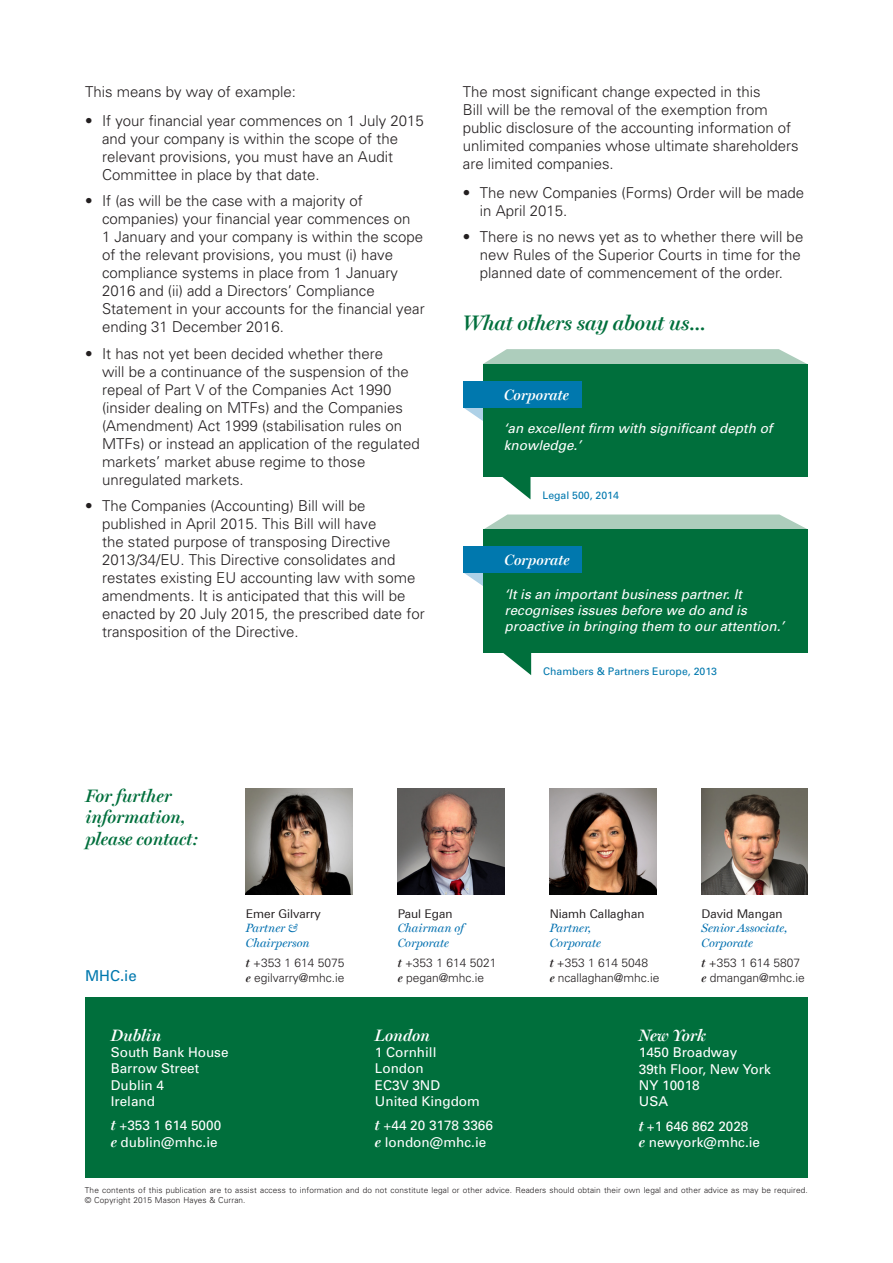
<style>
.page{position:relative;width:893px;height:1263px;background:#fff}
.page>*{position:absolute;margin:0;border:0;box-sizing:border-box;transform-origin:0 0}
.Sub_Head{font:italic 600 21px "Miller Display";color:#006f3c}
.Sub-Sub_head{font:italic 600 18px/21.6px "Miller Display";color:#006f3c}
.t1{font:italic 600 16.5px "Miller Display";color:#fff}
.Body_Bullets{font:300 15px/18px "Univers";color:#231f20}
.Body{font:300 15px/18px "Univers";color:#231f20}
.Body-2{font:italic 600 15px "Miller Display";color:#fff}
.t2{font:15px "Univers";color:#0078ae}
.t3{font:13.5px/16.2px "Univers";color:#fff}
.Body-3{font:italic 13.5px/16.2px "Univers";color:#fff}
.t4{font:300 12px/14.4px "Univers";color:#231f20}
.Partner_Title{font:italic 12px/14.4px "Miller Display";color:#006faf}
.Partner_Name{font:12px "Linotype Univers 430";color:#231f20}
.Quote_By{font:10.5px "Univers";color:#0078ae}
.t5{font:300 8.25px/10.5px "Univers";letter-spacing:.015em;color:#231f20}
.s1{font-family:"Miller Display";font-weight:600;font-style:italic}
.s2{font-family:"Miller Display";font-weight:600;font-style:italic;font-size:15px}
</style>
<div class="page">
<img style="left:550px;top:788px;width:106px;height:106px">
<svg style="left:464px;top:573px;width:19px;height:13px"></svg>
<svg style="left:484px;top:514px;width:323px;height:15px;background:#b6d2c3"></svg>
<div style="left:483px;top:529px;width:325px;height:123px;background:#006f3c"></div>
<svg style="left:501px;top:652px;width:30px;height:23px"></svg>
<div style="left:464px;top:546px;width:118px;height:27px;background:#0078ae"></div>
<img style="left:398px;top:788px;width:106px;height:106px">
<div style="left:85px;top:997px;width:723px;height:181px;background:#006f3c"></div>
<img style="left:702px;top:788px;width:106px;height:106px">
<img style="left:246px;top:788px;width:106px;height:106px">
<svg style="left:463px;top:407px;width:20px;height:14px"></svg>
<svg style="left:483px;top:349px;width:324px;height:15px;background:#b4d1c1"></svg>
<div style="left:483px;top:364px;width:324px;height:112px;background:#006f3c"></div>
<svg style="left:501px;top:476px;width:29px;height:23px"></svg>
<div style="left:463px;top:381px;width:119px;height:26px;background:#0078ae"></div>
<p class="Body" style="left:85px;top:83px;width:212px">This means by way of example:</p>
<p class="Body_Bullets" style="left:102px;top:111px;width:323px;text-indent:-17px">• If your financial year commences on 1 July 2015 and your company is within the scope of the relevant provisions, you must have an Audit Committee in place by that date.</p>
<p class="Body_Bullets" style="left:102px;top:192px;width:324px;text-indent:-17px">• If (as will be the case with a majority of companies) your financial year commences on<br>1 January and your company is within the scope of the relevant provisions, you must (i) have compliance systems in place from 1 January 2016 and (ii) add a Directors’ Compliance Statement in your accounts for the financial year ending 31 December 2016.</p>
<p class="Body_Bullets" style="left:102px;top:344px;width:319px;text-indent:-17px">• It has not yet been decided whether there<br>will be a continuance of the suspension of the repeal of Part V of the Companies Act 1990 (insider dealing on MTFs) and the Companies (Amendment) Act 1999 (stabilisation rules on MTFs) or instead an application of the regulated markets’ market abuse regime to those unregulated markets.</p>
<p class="Body_Bullets" style="left:102px;top:497px;width:324px;text-indent:-17px">• The Companies (Accounting) Bill will be published in April 2015. This Bill will have<br>the stated purpose of transposing Directive 2013/34/EU. This Directive consolidates and restates existing EU accounting law with some amendments. It is anticipated that this will be enacted by 20 July 2015, the prescribed date for transposition of the Directive.</p>
<p class="Body" style="left:463px;top:83px;width:337px">The most significant change expected in this<br>Bill will be the removal of the exemption from public disclosure of the accounting information of unlimited companies whose ultimate shareholders are limited companies.</p>
<p class="Body_Bullets" style="left:480px;top:183px;width:326px;text-indent:-17px">• The new Companies (Forms) Order will be made in April 2015.</p>
<p class="Body_Bullets" style="left:480px;top:228px;width:325px;text-indent:-17px">• There is no news yet as to whether there will be new Rules of the Superior Courts in time for the planned date of commencement of the order.</p>
<p class="Sub_Head" style="left:463px;top:310px;width:244px">What others say about us...</p>
<p class="Body-2" style="left:504px;top:386px;width:66px">Corporate</p>
<p class="Body-3" style="left:504px;top:421px;width:270px">‘an excellent firm with significant depth of knowledge.’</p>
<p class="Quote_By" style="left:542px;top:490px;width:78px">Legal 500, 2014</p>
<p class="Body-2" style="left:505px;top:551px;width:66px">Corporate</p>
<p class="Body-3" style="left:504px;top:586px;width:281px">‘It is an important business partner. It recognises issues before we do and is proactive in bringing them to our attention.’</p>
<p class="Quote_By" style="left:543px;top:665px;width:175px">Chambers &amp; Partners Europe, 2013</p>
<p class="Sub-Sub_head" style="left:85px;top:785px;width:115px">For further information, please contact:</p>
<p class="t2" style="left:85px;top:967px;width:53px">MHC.ie</p>
<p class="Partner_Name" style="left:246px;top:907px;width:76px">Emer Gilvarry</p>
<p class="Partner_Title" style="left:246px;top:921px;width:65px">Partner &amp;<br>Chairperson</p>
<p class="t4" style="left:246px;top:956px;width:100px"><span class="s1">t</span> +353 1 614 5075 <span class="s1">e</span> egilvarry@mhc.ie</p>
<p class="Partner_Name" style="left:398px;top:907px;width:56px">Paul Egan</p>
<p class="Partner_Title" style="left:398px;top:921px;width:68px">Chairman of<br>Corporate</p>
<p class="t4" style="left:398px;top:956px;width:100px"><span class="s1">t</span> +353 1 614 5021 <span class="s1">e</span> pegan@mhc.ie</p>
<p class="Partner_Name" style="left:550px;top:907px;width:96px">Niamh Callaghan</p>
<p class="Partner_Title" style="left:550px;top:921px;width:53px">Partner,<br>Corporate</p>
<p class="t4" style="left:550px;top:956px;width:111px"><span class="s1">t</span> +353 1 614 5048<br><span class="s1">e</span> ncallaghan@mhc.ie</p>
<p class="Partner_Name" style="left:702px;top:907px;width:82px">David Mangan</p>
<p class="Partner_Title" style="left:702px;top:921px;width:87px">Senior Associate,<br>Corporate</p>
<p class="t4" style="left:702px;top:956px;width:105px"><span class="s1">t</span> +353 1 614 5807 <span class="s1">e</span> dmangan@mhc.ie</p>
<p class="t1" style="left:375px;top:1025px;width:57px">London</p>
<p class="t3" style="left:375px;top:1044px;width:107px">1 Cornhill<br>London<br>EC3V 3ND<br>United Kingdom</p>
<p class="t3" style="left:375px;top:1118px;width:119px"><span class="s2">t</span> +44 20 3178 3366 <span class="s2">e</span> london@mhc.ie</p>
<p class="t5" style="left:85px;top:1185px;width:724px">The contents of this publication are to assist access to information and do not constitute legal or other advice. Readers should obtain their own legal and other advice as may be required. © Copyright 2015 Mason Hayes &amp; Curran.</p>
<p class="t1" style="left:111px;top:1025px;width:52px">Dublin</p>
<p class="t3" style="left:111px;top:1044px;width:119px">South Bank House<br>Barrow Street<br>Dublin 4<br>Ireland</p>
<p class="t3" style="left:111px;top:1118px;width:112px"><span class="s2">t</span> +353 1 614 5000 <span class="s2">e</span> dublin@mhc.ie</p>
<p class="t1" style="left:639px;top:1025px;width:68px">New York</p>
<p class="t3" style="left:639px;top:1044px;width:133px">1450 Broadway<br>39th Floor, New York<br>NY 10018<br>USA</p>
<p class="t3" style="left:639px;top:1118px;width:123px"><span class="s2">t</span> +1 646 862 2028<br><span class="s2">e</span> newyork@mhc.ie</p>
</div>
